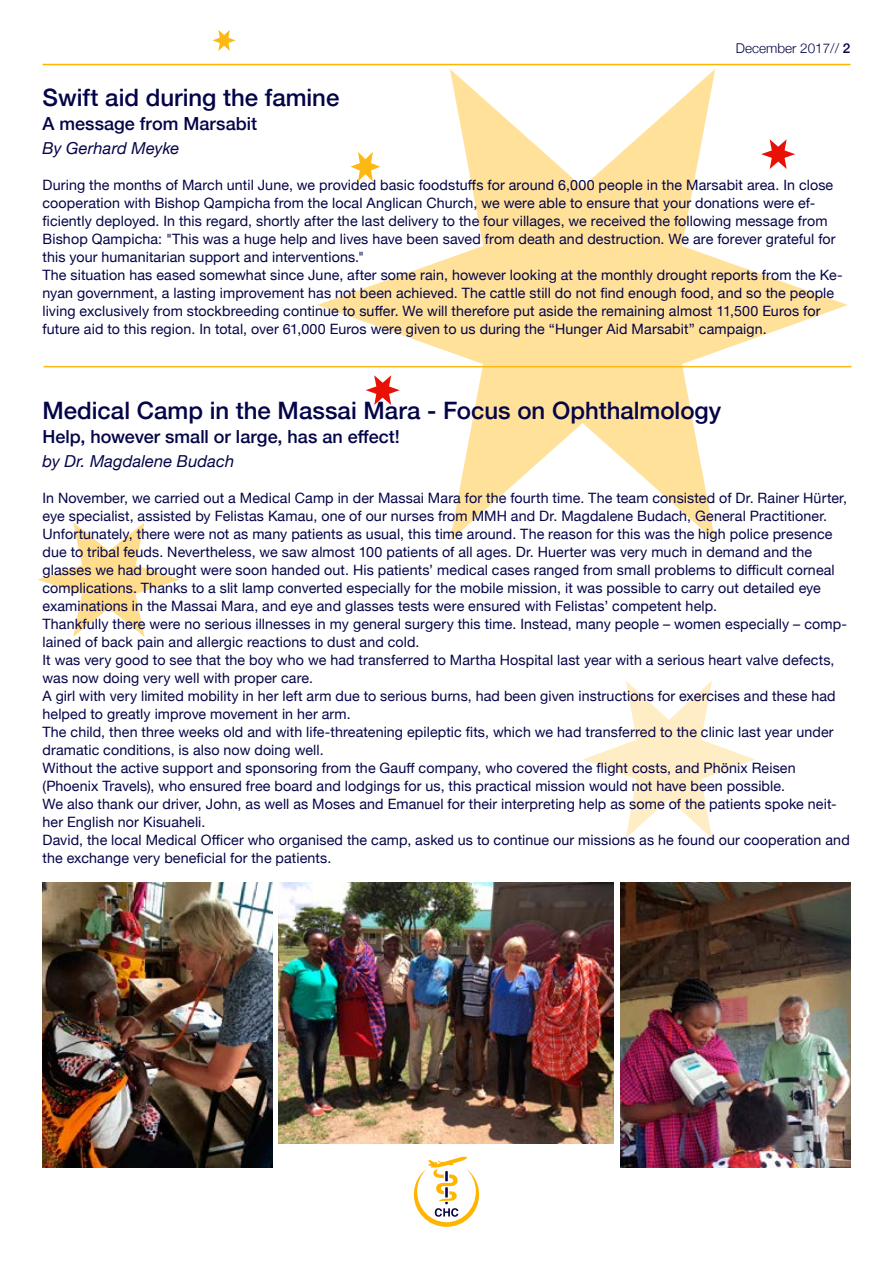
<style>
.page{position:relative;width:893px;height:1263px;background:#fff}
.page>*{position:absolute;margin:0;border:0;box-sizing:border-box;transform-origin:0 0}
.t1{font:500 24px "Helvetica Neue";color:#040448}
.t2{font:500 18px "Helvetica Neue";letter-spacing:.005em;color:#040448}
.t3{font:italic 16.5px "Helvetica Neue";letter-spacing:.005em;color:#040448}
.t4{font:14.25px/18px "Helvetica Neue";letter-spacing:.01em;color:#040448}
.t5{font:300 13.5px "Helvetica Neue";color:#040448}
.s1{font-weight:500}
</style>
<div class="page">
<svg style="left:583px;top:681px;width:172px;height:157px"></svg>
<svg style="left:37px;top:522px;width:143px;height:115px"></svg>
<svg style="left:317px;top:69px;width:531px;height:472px"></svg>
<hr style="left:44px;top:366px;width:807px;height:1px;background:#fdb913">
<img style="left:279px;top:882px;width:335px;height:262px">
<img style="left:43px;top:882px;width:229px;height:285px">
<img style="left:621px;top:882px;width:229px;height:285px">
<svg style="left:761px;top:139px;width:34px;height:30px"></svg>
<svg style="left:366px;top:375px;width:34px;height:30px"></svg>
<svg style="left:213px;top:30px;width:23px;height:21px"></svg>
<svg style="left:351px;top:152px;width:29px;height:30px"></svg>
<hr style="left:43px;top:64px;width:807px;height:1px;background:#ffb500">
<svg style="left:414px;top:1156px;width:65px;height:71px"></svg>
<p class="t5" style="left:736px;top:37px;width:116px">December 2017// <span class="s1">2</span></p>
<h1 class="t1" style="left:43px;top:78px;width:298px">Swift aid during the famine</h1>
<p class="t2" style="left:43px;top:109px;width:216px">A message from Marsabit</p>
<p class="t3" style="left:43px;top:136px;width:138px">By Gerhard Meyke</p>
<p class="t4" style="left:43px;top:177px;width:802px">During the months of March until June, we provided basic foodstuffs for around 6,000 people in the Marsabit area. In close cooperation with Bishop Qampicha from the local Anglican Church, we were able to ensure that your donations were ef&shy;ficiently deployed. In this regard, shortly after the last delivery to the four villages, we received the following message from Bishop Qampicha: "This was a huge help and lives have been saved from death and destruction. We are forever grateful for this your humanitarian support and interventions."<br>The situation has eased somewhat since June, after some rain, however looking at the monthly drought reports from the Ke&shy;nyan government, a lasting improvement has not been achieved. The cattle still do not find enough food, and so the people living exclusively from stockbreeding continue to suffer. We will therefore put aside the remaining almost 11,500 Euros for future aid to this region. In total, over 61,000 Euros were given to us during the “Hunger Aid Marsabit” campaign.</p>
<h1 class="t1" style="left:43px;top:392px;width:680px">Medical Camp in the Massai Mara - Focus on Ophthalmology</h1>
<p class="t2" style="left:43px;top:423px;width:359px">Help, however small or large, has an effect!</p>
<p class="t3" style="left:43px;top:450px;width:193px">by Dr. Magdalene Budach</p>
<p class="t4" style="left:43px;top:490px;width:809px">In November, we carried out a Medical Camp in der Massai Mara for the fourth time. The team consisted of Dr. Rainer Hürter, eye specialist, assisted by Felistas Kamau, one of our nurses from MMH and Dr. Magdalene Budach, General Practitioner.<br>Unfortunately, there were not as many patients as usual, this time around. The reason for this was the high police presence due to tribal feuds. Nevertheless, we saw almost 100 patients of all ages. Dr. Huerter was very much in demand and the glasses we had brought were soon handed out. His patients’ medical cases ranged from small problems to difficult corneal complications. Thanks to a slit lamp converted especially for the mobile mission, it was possible to carry out detailed eye examinations in the Massai Mara, and eye and glasses tests were ensured with Felistas’ competent help.<br>Thankfully there were no serious illnesses in my general surgery this time. Instead, many people – women especially – comp&shy;lained of back pain and allergic reactions to dust and cold.<br>It was very good to see that the boy who we had transferred to Martha Hospital last year with a serious heart valve defects, was now doing very well with proper care.<br>A girl with very limited mobility in her left arm due to serious burns, had been given instructions for exercises and these had helped to greatly improve movement in her arm.<br>The child, then three weeks old and with life-threatening epileptic fits, which we had transferred to the clinic last year under dramatic conditions, is also now doing well.<br>Without the active support and sponsoring from the Gauff company, who covered the flight costs, and Phönix Reisen (Phoenix Travels), who ensured free board and lodgings for us, this practical mission would not have been possible.<br>We also thank our driver, John, as well as Moses and Emanuel for their interpreting help as some of the patients spoke neit&shy;her English nor Kisuaheli.<br>David, the local Medical Officer who organised the camp, asked us to continue our missions as he found our cooperation and the exchange very beneficial for the patients.</p>
</div>
